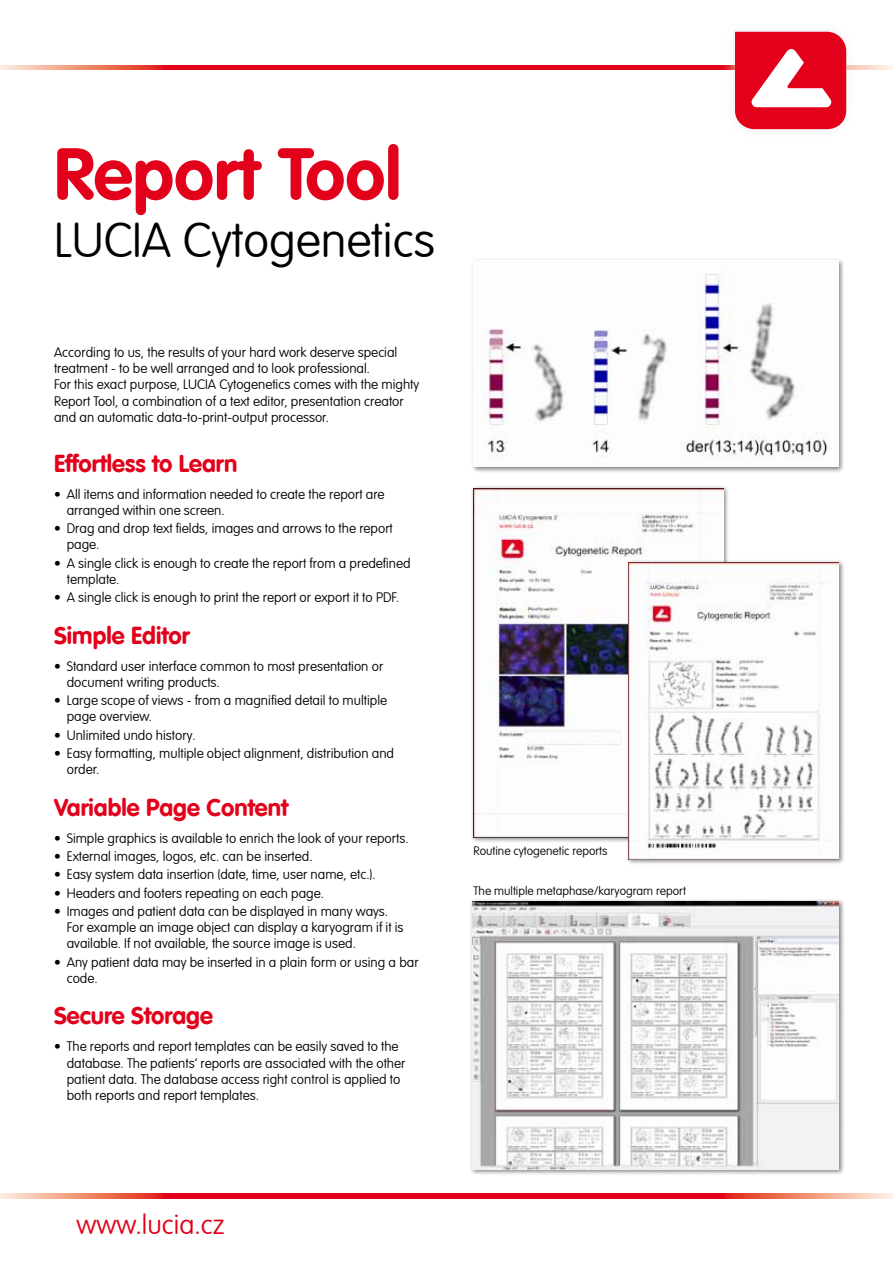
<style>
.page{position:relative;width:893px;height:1263px;background:#fff}
.page>*{position:absolute;margin:0;border:0;box-sizing:border-box;transform-origin:0 0}
.t1{font:700 72px "VAG Rounded LT Com";color:#e2001a}
.t2{font:100 48px "VAG Rounded LT Com";color:#000}
.t3{font:100 27px "VAG Rounded LT Com";color:#e2001a}
.t4{font:700 24px "VAG Rounded LT Com";color:#e2001a}
.t5{font:100 13.5px/16.2px "VAG Rounded LT Com";color:#000}
.t6{font:100 12px "VAG Rounded LT Com";color:#000}
</style>
<div class="page">
<svg style="left:0;top:66px;width:893px;height:4px;background:#e62936"></svg>
<svg style="left:0;top:1194px;width:893px;height:4px;background:#e7353c"></svg>
<div style="left:470px;top:899px;width:375px;height:277px;background:#000;opacity:.5"></div>
<img style="left:473px;top:902px;width:366px;height:268px">
<div style="left:470px;top:486px;width:259px;height:358px;background:#000;opacity:.5"></div>
<img style="left:473px;top:488px;width:251px;height:350px">
<div style="left:626px;top:559px;width:219px;height:306px;background:#000;opacity:.5"></div>
<img style="left:629px;top:562px;width:210px;height:297px">
<div style="left:471px;top:258px;width:373px;height:215px;background:#000;opacity:.5"></div>
<img style="left:473px;top:260px;width:366px;height:207px">
<div style="left:725px;top:22px;width:129px;height:116px;background:#e3e4e4;opacity:.67"></div>
<svg style="left:735px;top:32px;width:111px;height:97px"></svg>
<h1 class="t1" style="left:54px;top:129px;width:349px">Report Tool</h1>
<h2 class="t2" style="left:54px;top:213px;width:383px">LUCIA Cytogenetics</h2>
<p class="t5" style="left:54px;top:345px;width:367px">According to us, the results of your hard work deserve special treatment - to be well arranged and to look professional.<br>For this exact purpose, LUCIA Cytogenetics comes with the mighty Report Tool, a combination of a text editor, presentation creator and an automatic data-to-print-output processor.</p>
<h3 class="t4" style="left:54px;top:448px;width:185px">Effortless to Learn</h3>
<p class="t5" style="left:67px;top:486px;width:319px;text-indent:-13px">• All items and information needed to create the report are arranged within one screen.</p>
<p class="t5" style="left:67px;top:521px;width:328px;text-indent:-13px">• Drag and drop text fields, images and arrows to the report page.</p>
<p class="t5" style="left:67px;top:555px;width:345px;text-indent:-13px">• A single click is enough to create the report from a predefined template.</p>
<p class="t5" style="left:54px;top:590px;width:347px">• A single click is enough to print the report or export it to PDF.</p>
<h3 class="t4" style="left:54px;top:620px;width:137px">Simple Editor</h3>
<p class="t5" style="left:67px;top:658px;width:318px;text-indent:-13px">• Standard user interface common to most presentation or document writing products.</p>
<p class="t5" style="left:67px;top:693px;width:322px;text-indent:-13px">• Large scope of views - from a magnified detail to multiple page overview.</p>
<p class="t5" style="left:54px;top:727px;width:143px">• Unlimited undo history.</p>
<p class="t5" style="left:67px;top:746px;width:329px;text-indent:-13px">• Easy formatting, multiple object alignment, distribution and order.</p>
<h3 class="t4" style="left:54px;top:792px;width:236px">Variable Page Content</h3>
<p class="t5" style="left:54px;top:830px;width:356px">• Simple graphics is available to enrich the look of your reports.</p>
<p class="t5" style="left:54px;top:848px;width:260px">• External images, logos, etc. can be inserted.</p>
<p class="t5" style="left:54px;top:867px;width:323px">• Easy system data insertion (date, time, user name, etc.).</p>
<p class="t5" style="left:54px;top:885px;width:271px">• Headers and footers repeating on each page.</p>
<p class="t5" style="left:67px;top:903px;width:338px;text-indent:-13px">• Images and patient data can be displayed in many ways.<br>For example an image object can display a karyogram if it is available. If not available, the source image is used.</p>
<p class="t5" style="left:67px;top:954px;width:353px;text-indent:-13px">• Any patient data may be inserted in a plain form or using a bar code.</p>
<h3 class="t4" style="left:54px;top:1001px;width:160px">Secure Storage</h3>
<p class="t5" style="left:67px;top:1039px;width:340px;text-indent:-13px">• The reports and report templates can be easily saved to the database. The patients‘ reports are associated with the other patient data. The database access right control is applied to both reports and report templates.</p>
<p class="t6" style="left:473px;top:844px;width:135px">Routine cytogenetic reports</p>
<p class="t6" style="left:473px;top:883px;width:214px">The multiple metaphase/karyogram report</p>
<h3 class="t3" style="left:77px;top:1209px;width:150px">www.lucia.cz</h3>
</div>
